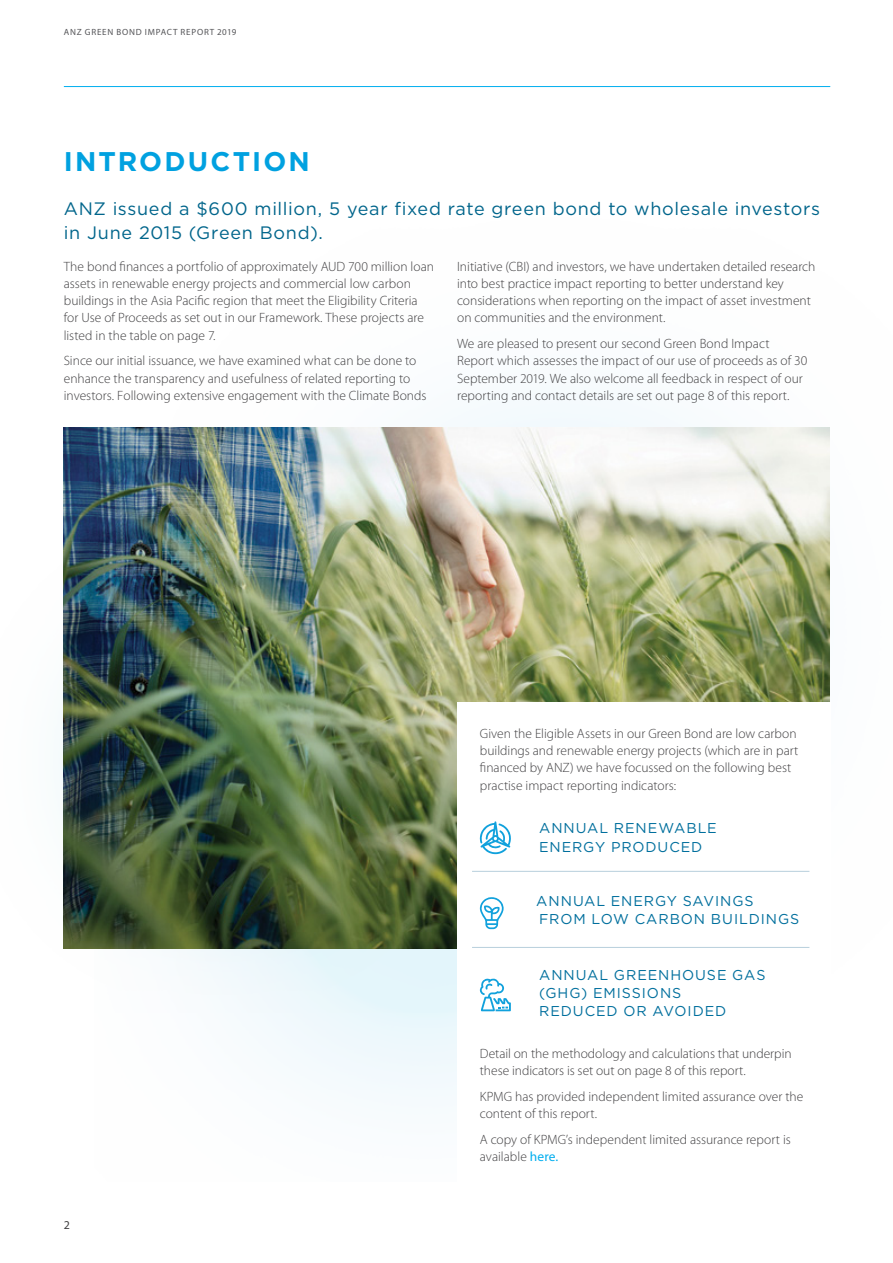
<style>
.page{position:relative;width:893px;height:1263px;background:#fff}
.page>*{position:absolute;margin:0;border:0;box-sizing:border-box;transform-origin:0 0}
.t1{font:700 27px "Gotham";letter-spacing:.08em;color:#00a1e0}
.t2{font:18px/24px "Gotham";letter-spacing:.04em;color:#00658b}
.t3{font:14.25px/18.3px "Gotham";letter-spacing:.065em;color:#006f9d}
.t4{font:300 13.5px/17.2px "Myriad Pro";color:#414042}
.t5{font:12px "Myriad Pro";color:#414042}
.t6{font:9px "Myriad Pro";letter-spacing:.085em;color:#565659}
.s1{font-weight:400;color:#00aeef}
</style>
<div class="page">
<hr style="left:64px;top:86px;width:766px;height:1px;background:#00afef">
<img style="left:98px;top:403px;width:732px;height:686px">
<img style="left:64px;top:428px;width:765px;height:274px">
<div style="left:457px;top:702px;width:373px;height:504px;background:#fff"></div>
<img style="left:61px;top:495px;width:426px;height:517px">
<hr style="left:472px;top:871px;width:337px;height:1px;background:#b7cfdc">
<hr style="left:472px;top:947px;width:337px;height:1px;background:#b7cfdc">
<svg style="left:480px;top:821px;width:31px;height:33px"></svg>
<svg style="left:480px;top:978px;width:31px;height:33px"></svg>
<svg style="left:480px;top:897px;width:24px;height:32px"></svg>
<p class="t6" style="left:64px;top:27px;width:174px">ANZ GREEN BOND IMPACT REPORT 2019</p>
<h1 class="t1" style="left:64px;top:146px;width:248px">INTRODUCTION</h1>
<h2 class="t2" style="left:64px;top:196px;width:758px">ANZ issued a $600 million, 5 year fixed rate green bond to wholesale investors in June 2015 (Green Bond).</h2>
<p class="t4" style="left:64px;top:257px;width:372px">The bond finances a portfolio of approximately AUD 700 million loan assets in renewable energy projects and commercial low carbon buildings in the Asia Pacific region that meet the Eligibility Criteria for Use of Proceeds as set out in our Framework. These projects are listed in the table on page 7.</p>
<p class="t4" style="left:64px;top:352px;width:364px">Since our initial issuance, we have examined what can be done to enhance the transparency and usefulness of related reporting to investors. Following extensive engagement with the Climate Bonds</p>
<p class="t4" style="left:457px;top:257px;width:360px">Initiative (CBI) and investors, we have undertaken detailed research into best practice impact reporting to better understand key considerations when reporting on the impact of asset investment on communities and the environment.</p>
<p class="t4" style="left:457px;top:335px;width:352px">We are pleased to present our second Green Bond Impact Report which assesses the impact of our use of proceeds as of 30<br>September 2019. We also welcome all feedback in respect of our reporting and contact details are set out page 8 of this report.</p>
<p class="t5" style="left:64px;top:1218px;width:8px">2</p>
<p class="t4" style="left:480px;top:724px;width:320px">Given the Eligible Assets in our Green Bond are low carbon buildings and renewable energy projects (which are in part financed by ANZ) we have focussed on the following best practise impact reporting indicators:</p>
<p class="t3" style="left:539px;top:819px;width:179px">ANNUAL RENEWABLE<br>ENERGY PRODUCED</p>
<p class="t3" style="left:536px;top:892px;width:265px">ANNUAL ENERGY SAVINGS<br>FROM LOW CARBON BUILDINGS</p>
<p class="t3" style="left:539px;top:965px;width:228px">ANNUAL GREENHOUSE GAS (GHG) EMISSIONS<br>REDUCED OR AVOIDED</p>
<p class="t4" style="left:480px;top:1044px;width:313px">Detail on the methodology and calculations that underpin these indicators is set out on page 8 of this report.</p>
<p class="t4" style="left:480px;top:1087px;width:325px">KPMG has provided independent limited assurance over the content of this report.</p>
<p class="t4" style="left:480px;top:1131px;width:312px">A copy of KPMG’s independent limited assurance report is available <span class="s1">here.</span></p>
</div>
